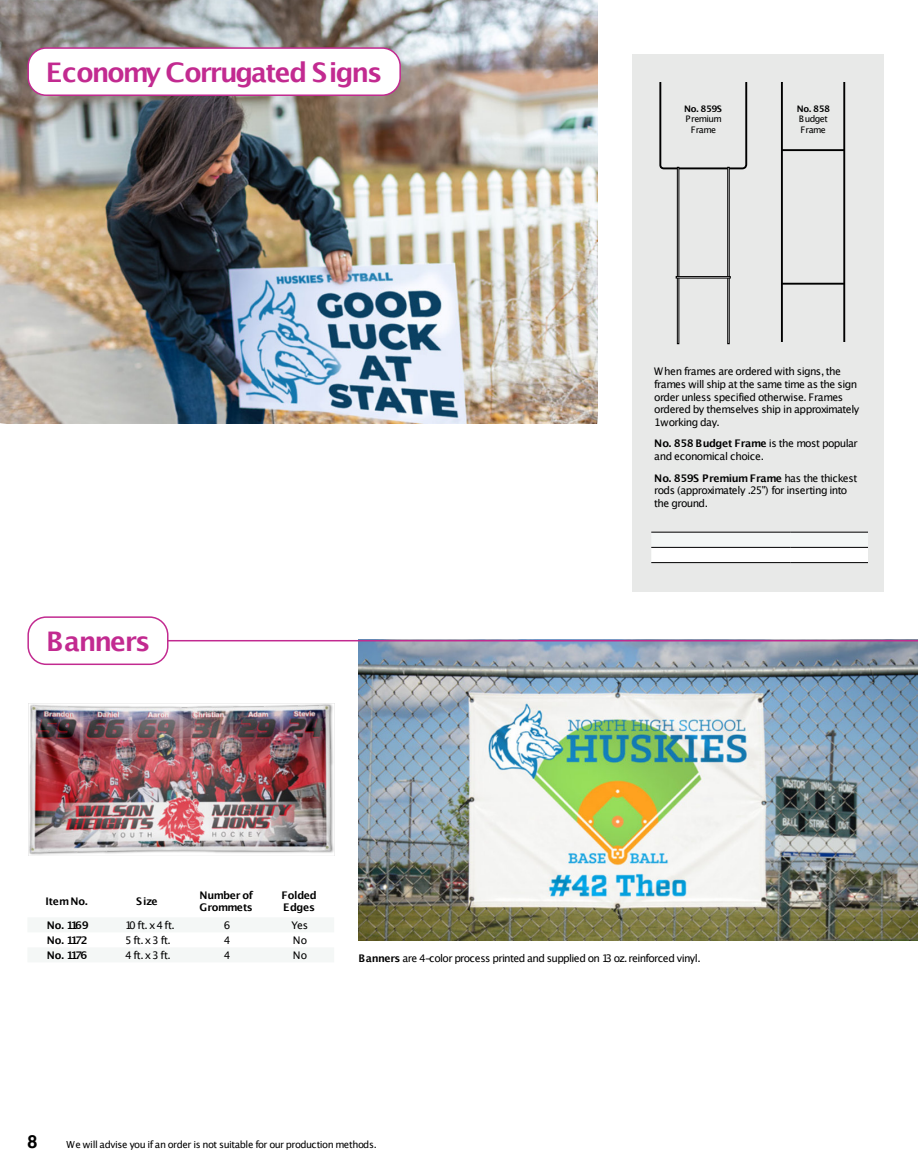
<style>
.page{position:relative;width:918px;height:1175px;background:#fff}
.page>*{position:absolute;margin:0;border:0;box-sizing:border-box;transform-origin:0 0}
.t1{font:700 27px "Lucida Grande";letter-spacing:-.075em;color:#c22a90}
.t2{font:700 18px "Helvetica";color:#000}
.t3{font:10.5px/12.6px "Lucida Grande";letter-spacing:-.055em;color:#000}
.t4{font:700 10.5px/12px "Lucida Grande";letter-spacing:-.035em;color:#000}
.t5{font:9.75px "Lucida Grande";letter-spacing:-.045em;color:#000}
.t6{font:9px/10.5px "Lucida Grande";letter-spacing:-.065em;color:#000}
.t7{font:700 9px "Lucida Grande";letter-spacing:-.05em;color:#000}
.s1{font-weight:700}
</style>
<div class="page">
<img style="left:29px;top:703px;width:305px;height:152px">
<img style="left:29px;top:704px;width:303px;height:149px">
<img style="left:359px;top:641px;width:559px;height:299px">
<img style="left:0;top:0;width:597px;height:423px">
<div style="left:632px;top:55px;width:251px;height:537px;background:#e8e9e8"></div>
<svg style="left:659px;top:82px;width:88px;height:87px"></svg>
<div style="left:677px;top:167px;width:2px;height:177px;background:#fff;border:1px solid #000"></div>
<div style="left:727px;top:167px;width:2px;height:177px;background:#fff;border:1px solid #000"></div>
<div style="left:676px;top:276px;width:54px;height:2px;background:#fff;border:1px solid #000"></div>
<svg style="left:651px;top:533px;width:217px;height:29px"></svg>
<hr style="left:651px;top:562px;width:140px;height:1px;background:#000">
<hr style="left:791px;top:562px;width:77px;height:1px;background:#000">
<hr style="left:791px;top:532px;width:77px;height:1px;background:#000">
<hr style="left:791px;top:547px;width:77px;height:1px;background:#000">
<hr style="left:651px;top:532px;width:140px;height:1px;background:#000">
<hr style="left:651px;top:547px;width:140px;height:1px;background:#000">
<svg style="left:28px;top:918px;width:306px;height:44px"></svg>
<div style="left:28px;top:48px;width:372px;height:47px;background:#fff;border-radius:18px"></div>
<svg style="left:781px;top:82px;width:2px;height:259px"></svg>
<svg style="left:844px;top:82px;width:1px;height:259px"></svg>
<div style="left:782px;top:283px;width:62px;height:1px;border:1px solid #000"></div>
<div style="left:782px;top:149px;width:62px;height:2px;border:1px solid #000"></div>
<div style="left:27px;top:47px;width:374px;height:49px;border:2px solid #c22a90;border-radius:18px"></div>
<div style="left:27px;top:616px;width:142px;height:49px;border:2px solid #c22a90;border-radius:18px"></div>
<hr style="left:168px;top:640px;width:750px;height:1px;background:#c22a90">
<h1 class="t1" style="left:46px;top:60px;width:338px">Economy Corrugated Signs</h1>
<h1 class="t1" style="left:46px;top:629px;width:106px">Banners</h1>
<p class="t7" style="left:684px;top:104px;width:39px">No. 859S</p>
<p class="t6" style="left:686px;top:114px;width:38px;text-align:center">Premium<br>Frame</p>
<p class="t7" style="left:797px;top:104px;width:35px">No. 858</p>
<p class="t6" style="left:799px;top:114px;width:31px">Budget<br>Frame</p>
<p class="t3" style="left:654px;top:366px;width:207px">When frames are ordered with signs, the frames will ship at the same time as the sign order unless specified otherwise. Frames ordered by themselves ship in approximately 1working day.</p>
<p class="t3" style="left:654px;top:438px;width:205px"><span class="s1">No. 858 Budget Frame</span> is the most popular and economical choice.</p>
<p class="t3" style="left:654px;top:472px;width:205px"><span class="s1">No. 859S Premium Frame</span> has the thickest rods (approximately .25") for inserting into the ground.</p>
<p class="t4" style="left:45px;top:896px;width:44px">ItemNo.</p>
<p class="t4" style="left:136px;top:896px;width:23px">Size</p>
<p class="t4" style="left:199px;top:890px;width:55px">Number of<br>Grommets</p>
<p class="t4" style="left:282px;top:890px;width:37px">Folded<br>Edges</p>
<p class="t4" style="left:47px;top:919px;width:43px">No. 1169</p>
<p class="t3" style="left:125px;top:919px;width:51px">10 ft. x4 ft.</p>
<p class="t3" style="left:224px;top:919px;width:8px">6</p>
<p class="t3" style="left:292px;top:919px;width:18px">Yes</p>
<p class="t4" style="left:47px;top:934px;width:42px">No. 1172</p>
<p class="t3" style="left:125px;top:934px;width:47px">5 ft.x3 ft.</p>
<p class="t3" style="left:224px;top:934px;width:8px">4</p>
<p class="t3" style="left:293px;top:934px;width:16px">No</p>
<p class="t4" style="left:47px;top:949px;width:42px">No. 1176</p>
<p class="t3" style="left:125px;top:949px;width:47px">4ft.x3 ft.</p>
<p class="t3" style="left:224px;top:949px;width:8px">4</p>
<p class="t3" style="left:293px;top:949px;width:16px">No</p>
<p class="t3" style="left:359px;top:953px;width:344px"><span class="s1">Banners</span> are 4-color process printed and supplied on 13 oz. reinforced vinyl.</p>
<h2 class="t2" style="left:27px;top:1134px;width:12px">8</h2>
<p class="t5" style="left:66px;top:1140px;width:312px">We will advise you if an order is not suitable for our production methods.</p>
</div>
